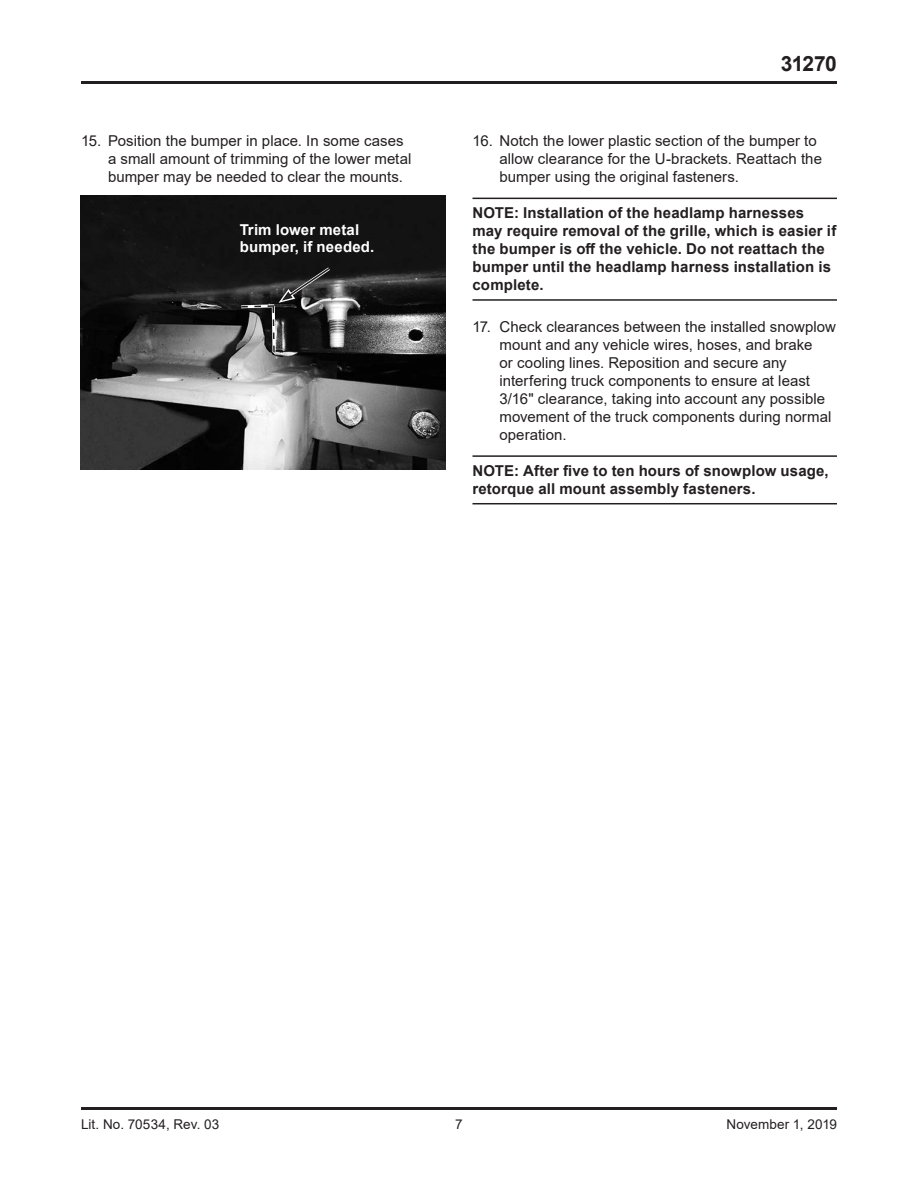
<style>
.page{position:relative;width:918px;height:1188px;background:#fff}
.page>*{position:absolute;margin:0;border:0;box-sizing:border-box;transform-origin:0 0}
.t1{font:700 21px "Arial";letter-spacing:-.03em;color:#231f20}
.t2{font:15px/18px "Arial";letter-spacing:.005em;color:#231f20}
.t3{font:700 15px/18px "Arial";letter-spacing:.01em;color:#231f20}
.t4{font:700 15px/16.5px "Arial";letter-spacing:.01em;color:#fff}
.t5{font:13.5px "Arial";letter-spacing:.005em;color:#231f20}
</style>
<div class="page">
<hr style="left:81px;top:1107px;width:756px;height:3px;background:#231f20">
<hr style="left:81px;top:81px;width:756px;height:3px;background:#231f20">
<img style="left:81px;top:196px;width:365px;height:273px">
<svg style="left:238px;top:265px;width:95px;height:90px;background:#3d3d3d"></svg>
<hr style="left:472px;top:198px;width:365px;height:1px;background:#231f20">
<hr style="left:472px;top:299px;width:365px;height:2px;background:#231f20">
<hr style="left:472px;top:455px;width:365px;height:2px;background:#231f20">
<hr style="left:472px;top:503px;width:365px;height:1px;background:#231f20">
<p class="t2" style="left:108px;top:132px;width:305px;text-indent:-27px">15. Position the bumper in place. In some cases a small amount of trimming of the lower metal bumper may be needed to clear the mounts.</p>
<p class="t4" style="left:240px;top:222px;width:136px">Trim lower metal bumper, if needed.</p>
<h1 class="t1" style="left:781px;top:49px;width:58px">31270</h1>
<p class="t2" style="left:500px;top:132px;width:324px;text-indent:-27px">16. Notch the lower plastic section of the bumper to allow clearance for the U-brackets. Reattach the bumper using the original fasteners.</p>
<p class="t3" style="left:472px;top:204px;width:365px">NOTE: Installation of the headlamp harnesses may require removal of the grille, which is easier if the bumper is off the vehicle. Do not reattach the bumper until the headlamp harness installation is complete.</p>
<p class="t2" style="left:500px;top:317px;width:338px;text-indent:-27px">17. Check clearances between the installed snowplow mount and any vehicle wires, hoses, and brake<br>or cooling lines. Reposition and secure any interfering truck components to ensure at least 3/16" clearance, taking into account any possible movement of the truck components during normal operation.</p>
<p class="t3" style="left:472px;top:462px;width:358px">NOTE: After five to ten hours of snowplow usage, retorque all mount assembly fasteners.</p>
<p class="t5" style="left:81px;top:1115px;width:140px">Lit. No. 70534, Rev. 03</p>
<p class="t5" style="left:455px;top:1115px;width:9px">7</p>
<p class="t5" style="left:727px;top:1115px;width:112px">November 1, 2019</p>
</div>
